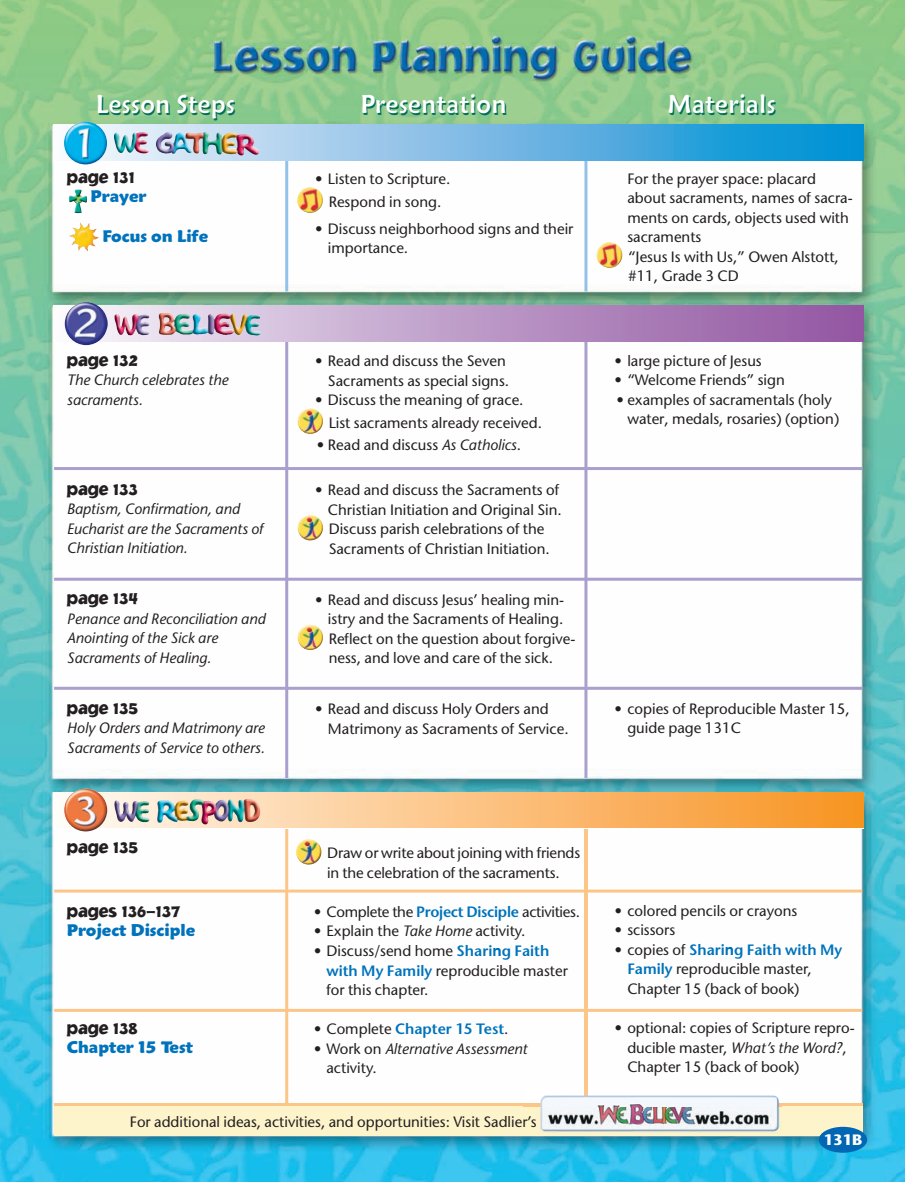
<style>
.page{position:relative;width:905px;height:1182px;background:#fff}
.page>*{position:absolute;margin:0;border:0;box-sizing:border-box;transform-origin:0 0}
.t1{font:500 25.5px "Maiandra GD";color:#016f5a}
.t2{font:900 18px "Jacoby ICG";color:#231f20}
.t3{font:900 16.5px "Maiandra GD";color:#0073bc}
.t4{font:15px/19.5px "Stone Sans";color:#231f20}
.t5{font:italic 15px/19.5px "Stone Sans";color:#231f20}
.t6{font:15px "Stone Sans D Semibold";color:#0073bc}
.t7{font:15px "Stone Sans";letter-spacing:-.02em;color:#231f20}
.t8{font:700 15px "Stone Sans";color:#fff}
.s1{font-style:italic}
.s2{font-weight:700}
.s3{font-family:"Stone Sans D Semibold";color:#0073bc}
.s4{font-family:"Stone Sans";font-weight:700;color:#231f20}
.s5{font-family:"Stone Sans";color:#231f20}
.s6{font-weight:700;font-style:normal}
.s7{font-style:normal}
</style>
<div class="page">
<img style="left:0;top:0;width:904px;height:1181px">
<hr style="left:285px;top:318px;width:3px;height:460px;background:#aa9fcd">
<hr style="left:285px;top:149px;width:3px;height:142px;background:#93c2e8">
<hr style="left:584px;top:150px;width:3px;height:141px;background:#93c2e8">
<hr style="left:584px;top:318px;width:3px;height:460px;background:#aa9fcd">
<hr style="left:285px;top:825px;width:3px;height:279px;background:#fdc689">
<hr style="left:584px;top:823px;width:3px;height:280px;background:#fdc689">
<div style="left:54px;top:125px;width:809px;height:36px;background:linear-gradient(to right,#fff4fb,#008bd2)"></div>
<img style="left:69px;top:189px;width:18px;height:24px">
<img style="left:69px;top:222px;width:30px;height:30px">
<img style="left:596px;top:242px;width:26px;height:26px;border-radius:50%">
<div style="left:54px;top:306px;width:809px;height:36px;background:linear-gradient(to right,#f2eef5,#8f52a0)"></div>
<div style="left:54px;top:791px;width:809px;height:36px;background:linear-gradient(to right,#fff9f2,#f89320)"></div>
<img style="left:297px;top:187px;width:26px;height:26px;border-radius:50%">
<img style="left:297px;top:408px;width:26px;height:26px;border-radius:50%">
<svg style="left:297px;top:514px;width:26px;height:27px"></svg>
<img style="left:297px;top:514px;width:26px;height:26px;border-radius:50%">
<img style="left:297px;top:624px;width:26px;height:26px;border-radius:50%">
<div style="left:54px;top:1104px;width:808px;height:31px;background:#fef4cb"></div>
<hr style="left:54px;top:1102px;width:808px;height:3px;background:#fdc689">
<div style="left:818px;top:1126px;width:49px;height:26px;background:#0166b3;border-radius:50%"></div>
<img style="left:524px;top:1086px;width:257px;height:47px">
<img style="left:584px;top:1086px;width:3px;height:16px">
<img style="left:64px;top:122px;width:43px;height:43px">
<img style="left:128px;top:312px;width:133px;height:23px">
<img style="left:65px;top:302px;width:43px;height:43px">
<img style="left:114px;top:798px;width:146px;height:26px">
<img style="left:64px;top:788px;width:43px;height:43px">
<img style="left:113px;top:132px;width:146px;height:24px">
<hr style="left:54px;top:467px;width:808px;height:3px;background:#aa9fcd">
<hr style="left:54px;top:577px;width:808px;height:3px;background:#aa9fcd">
<hr style="left:54px;top:686px;width:808px;height:3px;background:#aa9fcd">
<hr style="left:54px;top:889px;width:808px;height:3px;background:#fdc689">
<hr style="left:54px;top:1008px;width:808px;height:3px;background:#fdc689">
<svg style="left:296px;top:838px;width:26px;height:27px"></svg>
<img style="left:296px;top:838px;width:26px;height:26px;border-radius:50%">
<h1 class="t1" style="left:97px;top:96px;width:141px">Lesson Steps</h1>
<h1 class="t1" style="left:361px;top:96px;width:148px">Presentation</h1>
<h1 class="t1" style="left:668px;top:96px;width:110px">Materials</h1>
<p class="t2" style="left:67px;top:170px;width:69px">page 131</p>
<p class="t3" style="left:90px;top:190px;width:58px">Prayer</p>
<p class="t3" style="left:103px;top:229px;width:107px">Focus on Life</p>
<p class="t2" style="left:67px;top:353px;width:72px">page 132</p>
<p class="t5" style="left:67px;top:372px;width:163px">The Church celebrates the sacraments.</p>
<p class="t2" style="left:67px;top:482px;width:72px">page 133</p>
<p class="t5" style="left:67px;top:501px;width:198px">Baptism, Confirmation, and<br>Eucharist are the Sacraments of<br>Christian Initiation.</p>
<p class="t2" style="left:67px;top:592px;width:73px">page 134</p>
<p class="t5" style="left:67px;top:610px;width:200px">Penance and Reconciliation and<br>Anointing of the Sick are<br>Sacraments of Healing.</p>
<p class="t2" style="left:67px;top:701px;width:72px">page 135</p>
<p class="t5" style="left:67px;top:720px;width:199px">Holy Orders and Matrimony are<br>Sacraments of Service to others.</p>
<p class="t4" style="left:315px;top:169px;width:137px;line-height:22.5px;text-align:center">• Listen to Scripture.<br>Respond in song.</p>
<p class="t4" style="left:328px;top:220px;width:247px;text-indent:-13px">• Discuss neighborhood signs and their importance.</p>
<p class="t4" style="left:315px;top:353px;width:195px;text-align:right">• Read and discuss the Seven<br>Sacraments as special signs.</p>
<p class="t4" style="left:328px;top:390px;width:215px;line-height:22.5px;text-indent:-14px">• Discuss the meaning of grace.<br>List sacraments already received.</p>
<p class="t4" style="left:317px;top:437px;width:206px">• Read and discuss <span class="s1">As Catholics</span>.</p>
<p class="t4" style="left:328px;top:482px;width:235px;text-indent:-13px">• Read and discuss the Sacraments of Christian Initiation and Original Sin.<br>Discuss parish celebrations of the Sacraments of Christian Initiation.</p>
<p class="t4" style="left:328px;top:591px;width:249px;text-indent:-13px">• Read and discuss Jesus’ healing min&shy;istry and the Sacraments of Healing.<br>Reflect on the question about forgive&shy;ness, and love and care of the sick.</p>
<p class="t4" style="left:328px;top:701px;width:242px;text-indent:-13px">• Read and discuss Holy Orders and<br>Matrimony as Sacraments of Service.</p>
<p class="t2" style="left:67px;top:841px;width:72px">page 135</p>
<p class="t4" style="left:327px;top:844px;width:254px">Draw or write about joining with friends in the celebration of the sacraments.</p>
<p class="t7" style="left:314px;top:905px;width:268px"><span class="s2">•</span> Complete the <span class="s3">Project Disciple</span> activities.</p>
<p class="t4" style="left:314px;top:922px;width:213px"><span class="s2">•</span> Explain the <span class="s1">Take Home</span> activity.</p>
<p class="t4" style="left:326px;top:942px;width:243px;text-indent:-13px"><span class="s2">•</span> Discuss/send home <span class="s3">Sharing Faith with My Family</span> reproducible master for this chapter.</p>
<p class="t6" style="left:314px;top:1022px;width:196px"><span class="s4">•</span> <span class="s5">Complete</span> Chapter 15 Test<span class="s5">.</span></p>
<p class="t5" style="left:326px;top:1039px;width:203px;text-indent:-13px"><span class="s6">•</span> <span class="s7">Work on</span> Alternative Assessment <span class="s7">activity.</span></p>
<p class="t4" style="left:130px;top:1113px;width:408px">For additional ideas, activities, and opportunities: Visit Sadlier’s</p>
<p class="t2" style="left:67px;top:904px;width:115px">pages 136–137</p>
<p class="t3" style="left:67px;top:923px;width:130px">Project Disciple</p>
<p class="t2" style="left:67px;top:1021px;width:72px">page 138</p>
<p class="t3" style="left:67px;top:1040px;width:128px">Chapter 15 Test</p>
<p class="t4" style="left:627px;top:170px;width:227px">For the prayer space: placard about sacraments, names of sacra&shy;ments on cards, objects used with sacraments<br>“Jesus Is with Us,” Owen Alstott, #11, Grade 3 CD</p>
<p class="t4" style="left:614px;top:352px;width:149px">• large picture of Jesus</p>
<p class="t4" style="left:614px;top:372px;width:172px">• “Welcome Friends” sign</p>
<p class="t4" style="left:627px;top:391px;width:213px;text-indent:-11px">• examples of sacramentals (holy water, medals, rosaries) (option)</p>
<p class="t4" style="left:627px;top:700px;width:224px;text-indent:-13px">• copies of Reproducible Master 15, guide page 131C</p>
<p class="t4" style="left:614px;top:902px;width:184px"><span class="s2">•</span> colored pencils or crayons</p>
<p class="t4" style="left:614px;top:921px;width:62px"><span class="s2">•</span> scissors</p>
<p class="t6" style="left:614px;top:943px;width:229px"><span class="s4">•</span> <span class="s5">copies of</span> Sharing Faith with My</p>
<p class="t4" style="left:627px;top:960px;width:186px"><span class="s3">Family</span> reproducible master,<br>Chapter 15 (back of book)</p>
<p class="t4" style="left:627px;top:1019px;width:229px;text-indent:-13px"><span class="s2">•</span> optional: copies of Scripture repro&shy;ducible master, <span class="s1">What’s the Word?</span>,<br>Chapter 15 (back of book)</p>
<p class="t8" style="left:823px;top:1133px;width:40px">131B</p>
</div>
